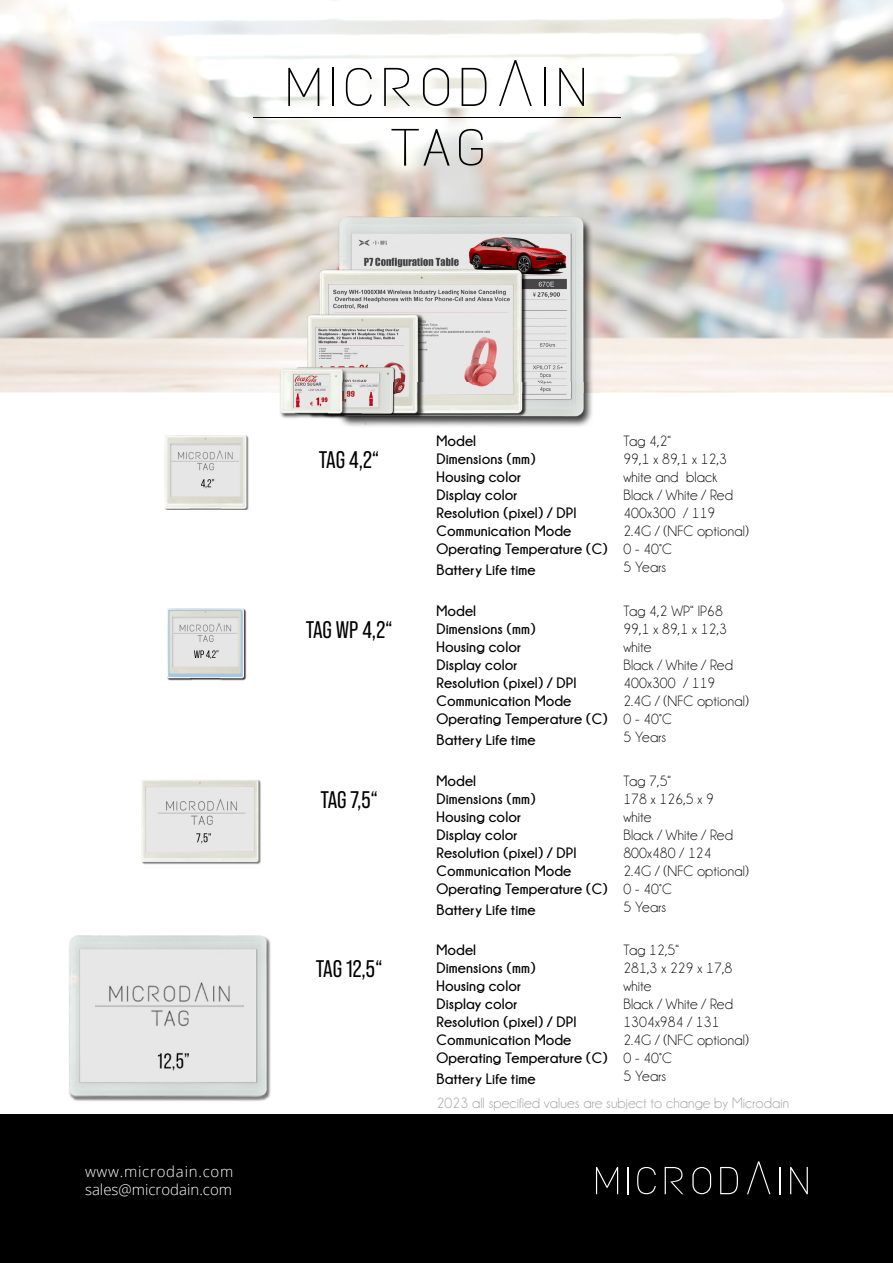
<style>
.page{position:relative;width:893px;height:1263px;background:#fff}
.page>*{position:absolute;margin:0;border:0;box-sizing:border-box;transform-origin:0 0}
.t1{font:24px "Bebas Neue Pro";letter-spacing:-.005em;color:#000}
.t2{font:700 15px/18px "Champagne&Limousines";letter-spacing:.005em;color:#000}
.t3{font:15px/18px "Champagne&Limousines";letter-spacing:.005em;color:#000}
.t4{font:15px "Champagne&Limousines";letter-spacing:.005em;color:#9d9d9c}
.t5{font:300 15px/18px "Open Sans";color:#fff}
</style>
<div class="page">
<img style="left:0;top:0;width:840px;height:143px">
<img style="left:840px;top:0;width:53px;height:383px">
<div style="left:0;top:1114px;width:893px;height:149px;background:#000"></div>
<svg style="left:596px;top:1167px;width:22px;height:27px"></svg>
<svg style="left:627px;top:1167px;width:1px;height:27px"></svg>
<svg style="left:637px;top:1167px;width:19px;height:27px"></svg>
<svg style="left:665px;top:1167px;width:18px;height:27px"></svg>
<svg style="left:692px;top:1167px;width:19px;height:27px"></svg>
<svg style="left:720px;top:1167px;width:18px;height:27px"></svg>
<svg style="left:747px;top:1161px;width:23px;height:33px"></svg>
<svg style="left:780px;top:1167px;width:1px;height:27px"></svg>
<svg style="left:790px;top:1167px;width:18px;height:27px"></svg>
<svg style="left:391px;top:129px;width:59px;height:37px"></svg>
<svg style="left:459px;top:129px;width:24px;height:37px"></svg>
<hr style="left:253px;top:117px;width:367px;height:1px;background:#000">
<svg style="left:288px;top:68px;width:31px;height:38px"></svg>
<hr style="left:332px;top:68px;width:1px;height:38px;background:#000">
<svg style="left:346px;top:68px;width:26px;height:38px"></svg>
<svg style="left:384px;top:68px;width:26px;height:38px"></svg>
<svg style="left:423px;top:68px;width:26px;height:38px"></svg>
<svg style="left:462px;top:68px;width:24px;height:38px"></svg>
<svg style="left:499px;top:60px;width:33px;height:46px"></svg>
<hr style="left:545px;top:68px;width:1px;height:38px;background:#000">
<svg style="left:559px;top:68px;width:25px;height:38px"></svg>
<img style="left:272px;top:209px;width:329px;height:218px">
<img style="left:141px;top:779px;width:120px;height:86px">
<img style="left:69px;top:935px;width:202px;height:166px">
<img style="left:164px;top:435px;width:85px;height:75px">
<img style="left:167px;top:608px;width:80px;height:73px">
<p class="t5" style="left:85px;top:1162px;width:150px">www.microdain.com sales@microdain.com</p>
<h1 class="t1" style="left:319px;top:446px;width:62px">TAG 4,2“</h1>
<h1 class="t1" style="left:306px;top:616px;width:88px">TAG WP 4,2“</h1>
<h1 class="t1" style="left:320px;top:786px;width:59px">TAG 7,5“</h1>
<h1 class="t1" style="left:316px;top:955px;width:68px">TAG 12,5“</h1>
<p class="t2" style="left:437px;top:432px;width:172px">Model<br>Dimensions (mm)<br>Housing color<br>Display color<br>Resolution (pixel) / DPI<br>Communication Mode<br>Operating Temperature (C)</p>
<p class="t2" style="left:437px;top:561px;width:100px">Battery Life time</p>
<p class="t2" style="left:437px;top:602px;width:172px">Model<br>Dimensions (mm)<br>Housing color<br>Display color<br>Resolution (pixel) / DPI<br>Communication Mode<br>Operating Temperature (C)</p>
<p class="t2" style="left:437px;top:731px;width:100px">Battery Life time</p>
<p class="t2" style="left:437px;top:772px;width:172px">Model<br>Dimensions (mm)<br>Housing color<br>Display color<br>Resolution (pixel) / DPI<br>Communication Mode<br>Operating Temperature (C)</p>
<p class="t2" style="left:437px;top:901px;width:100px">Battery Life time</p>
<p class="t2" style="left:437px;top:941px;width:172px">Model<br>Dimensions (mm)<br>Housing color<br>Display color<br>Resolution (pixel) / DPI<br>Communication Mode<br>Operating Temperature (C)</p>
<p class="t2" style="left:437px;top:1070px;width:100px">Battery Life time</p>
<p class="t3" style="left:623px;top:432px;width:127px">Tag 4,2“<br>99,1 x 89,1 x 12,3 white and black<br>Black / White / Red<br>400x300 / 119<br>2.4G / (NFC optional)<br>0 - 40°C<br>5 Years</p>
<p class="t3" style="left:623px;top:602px;width:127px">Tag 4,2 WP“ IP68<br>99,1 x 89,1 x 12,3 white<br>Black / White / Red<br>400x300 / 119<br>2.4G / (NFC optional)<br>0 - 40°C<br>5 Years</p>
<p class="t3" style="left:623px;top:772px;width:127px">Tag 7,5“<br>178 x 126,5 x 9<br>white<br>Black / White / Red<br>800x480 / 124<br>2.4G / (NFC optional)<br>0 - 40°C<br>5 Years</p>
<p class="t3" style="left:623px;top:941px;width:127px">Tag 12,5“<br>281,3 x 229 x 17,8 white<br>Black / White / Red<br>1304x984 / 131<br>2.4G / (NFC optional)<br>0 - 40°C<br>5 Years</p>
<p class="t4" style="left:437px;top:1095px;width:354px">2023 all specified values are subject to change by Microdain</p>
</div>
